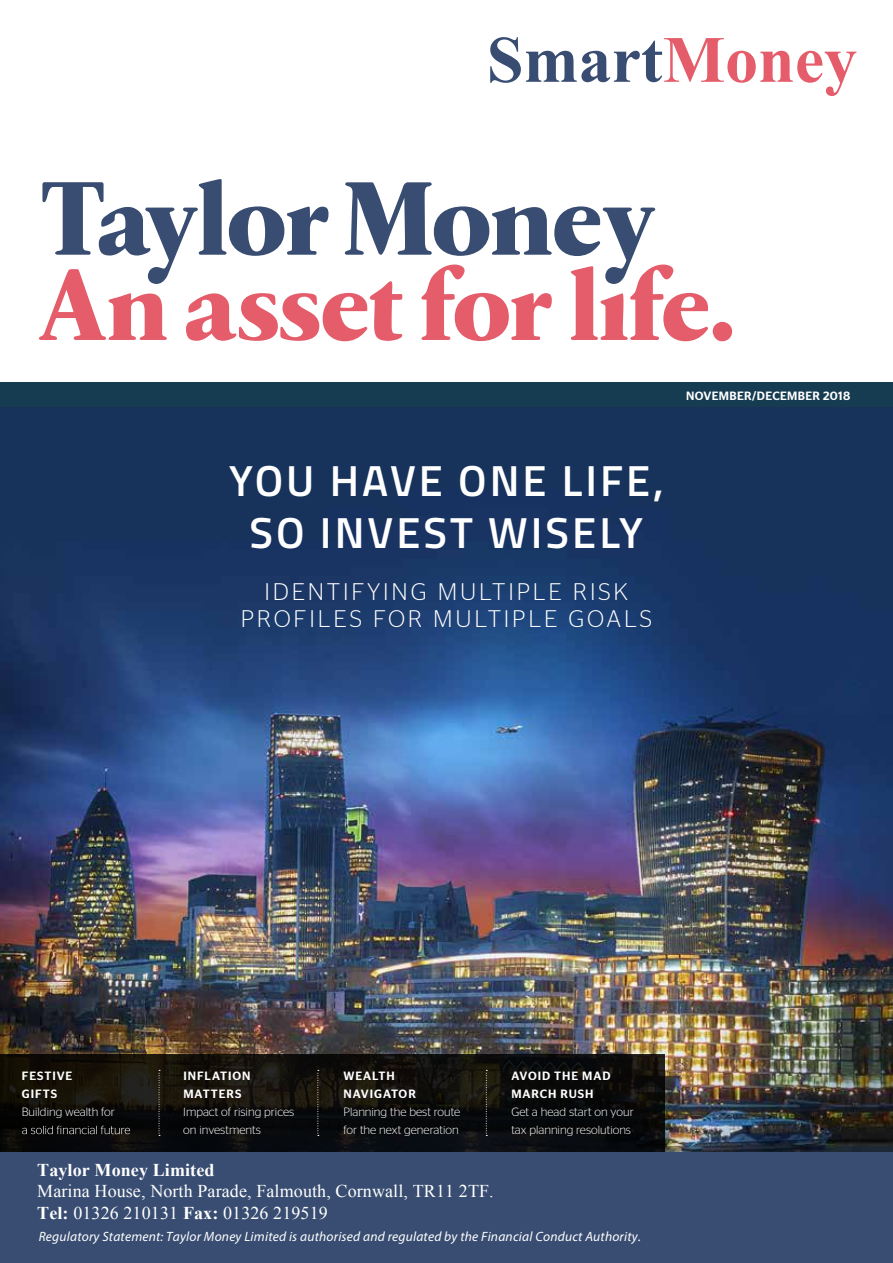
<style>
.page{position:relative;width:893px;height:1263px;background:#fff}
.page>*{position:absolute;margin:0;border:0;box-sizing:border-box;transform-origin:0 0}
.t1{font:600 43.5px/51.6px "Titillium";letter-spacing:.07em;color:#fff;text-align:center}
.t2{font:300 24px/27px "Stag Sans";letter-spacing:.12em;color:#fff;text-align:center}
.t3{font:18px/21.6px "Times New Roman";letter-spacing:.005em;color:#fff}
.t4{font:700 18px "Times New Roman";letter-spacing:.005em;color:#fff}
.t5{font:italic 13.5px "Myriad Pro";letter-spacing:.015em;color:#fff}
.t6{font:300 12px/18px "Stag Sans";color:#fff}
.t7{font:500 12px/18px "Stag Sans";letter-spacing:.075em;color:#fff}
.t8{font:500 12px "Stag Sans";letter-spacing:.03em;color:#fff}
.s1{font-weight:700}
</style>
<div class="page">
<img style="left:0;top:407px;width:893px;height:746px">
<svg style="left:0;top:1054px;width:664px;height:99px;background:#0f0e0c"></svg>
<div style="left:0;top:383px;width:893px;height:24px;background:#163c52"></div>
<svg style="left:22px;top:1126px;width:108px;height:8px"></svg>
<svg style="left:159px;top:1070px;width:1px;height:66px"></svg>
<svg style="left:317px;top:1070px;width:2px;height:66px"></svg>
<svg style="left:486px;top:1070px;width:1px;height:66px"></svg>
<div style="left:0;top:1153px;width:893px;height:110px;background:#384d71"></div>
<svg style="left:42px;top:179px;width:613px;height:86px"></svg>
<svg style="left:39px;top:265px;width:693px;height:76px"></svg>
<svg style="left:490px;top:37px;width:366px;height:59px"></svg>
<p class="t8" style="left:686px;top:389px;width:166px">NOVEMBER/DECEMBER 2018</p>
<h1 class="t1" style="left:229px;top:453px;width:436px">YOU HAVE ONE LIFE,<br>SO INVEST WISELY</h1>
<h2 class="t2" style="left:241px;top:578px;width:413px">IDENTIFYING MULTIPLE RISK<br>PROFILES FOR MULTIPLE GOALS</h2>
<p class="t7" style="left:22px;top:1067px;width:52px">FESTIVE<br>GIFTS</p>
<p class="t6" style="left:22px;top:1103px;width:95px">Building wealth for</p>
<p class="t7" style="left:183px;top:1067px;width:69px">INFLATION<br>MATTERS</p>
<p class="t6" style="left:183px;top:1103px;width:113px">Impact of rising prices on investments</p>
<p class="t7" style="left:344px;top:1067px;width:74px">WEALTH<br>NAVIGATOR</p>
<p class="t6" style="left:343px;top:1103px;width:118px">Planning the best route for the next generation</p>
<h3 class="t4" style="left:37px;top:1157px;width:179px">Taylor Money Limited</h3>
<h3 class="t3" style="left:37px;top:1180px;width:458px">Marina House, North Parade, Falmouth, Cornwall, TR11 2TF.<br><span class="s1">Tel:</span> 01326 210131 <span class="s1">Fax:</span> 01326 219519</h3>
<p class="t7" style="left:511px;top:1067px;width:101px">AVOID THE MAD<br>MARCH RUSH</p>
<p class="t6" style="left:511px;top:1103px;width:124px">Get a head start on your tax planning resolutions</p>
<p class="t5" style="left:39px;top:1228px;width:604px">Regulatory Statement: Taylor Money Limited is authorised and regulated by the Financial Conduct Authority.</p>
</div>
